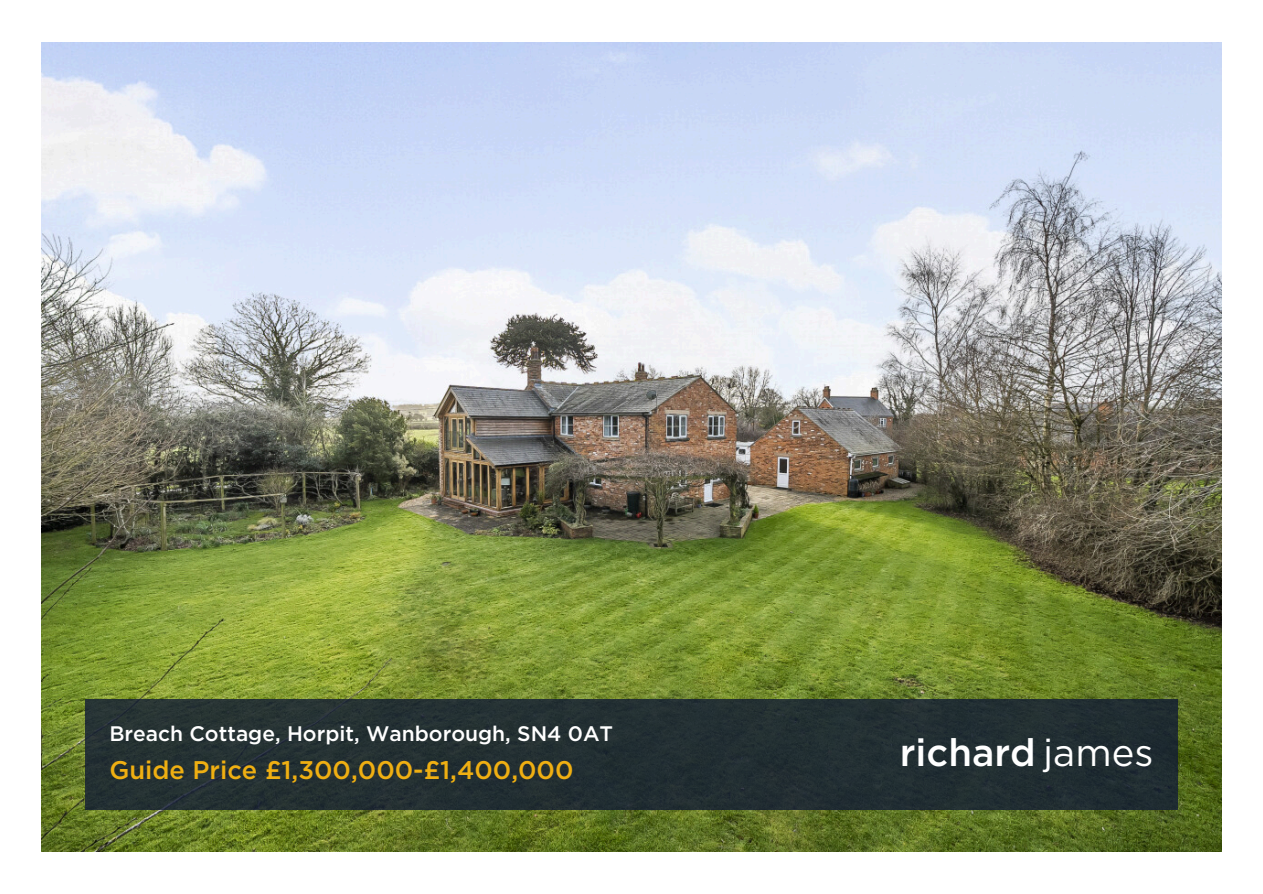
<style>
.page{position:relative;width:1263px;height:894px;background:#fff}
.page>*{position:absolute;margin:0;border:0;box-sizing:border-box;transform-origin:0 0}
.t1{font:500 38.25px "Gotham";color:#fff}
.t2{font:500 25.5px "Gotham";color:#efaf12}
.t3{font:500 21px "Gotham";color:#fff}
.s1{font-weight:400}
</style>
<div class="page">
<img style="left:42px;top:42px;width:1179px;height:809px">
<div style="left:85px;top:699px;width:1093px;height:110px;background:#232f32"></div>
<p class="t3" style="left:109px;top:719px;width:505px">Breach Cottage, Horpit, Wanborough, SN4 0AT</p>
<p class="t2" style="left:109px;top:753px;width:466px">Guide Price £1,300,000-£1,400,000</p>
<h1 class="t1" style="left:900px;top:726px;width:255px">richard <span class="s1">james</span></h1>
</div>
